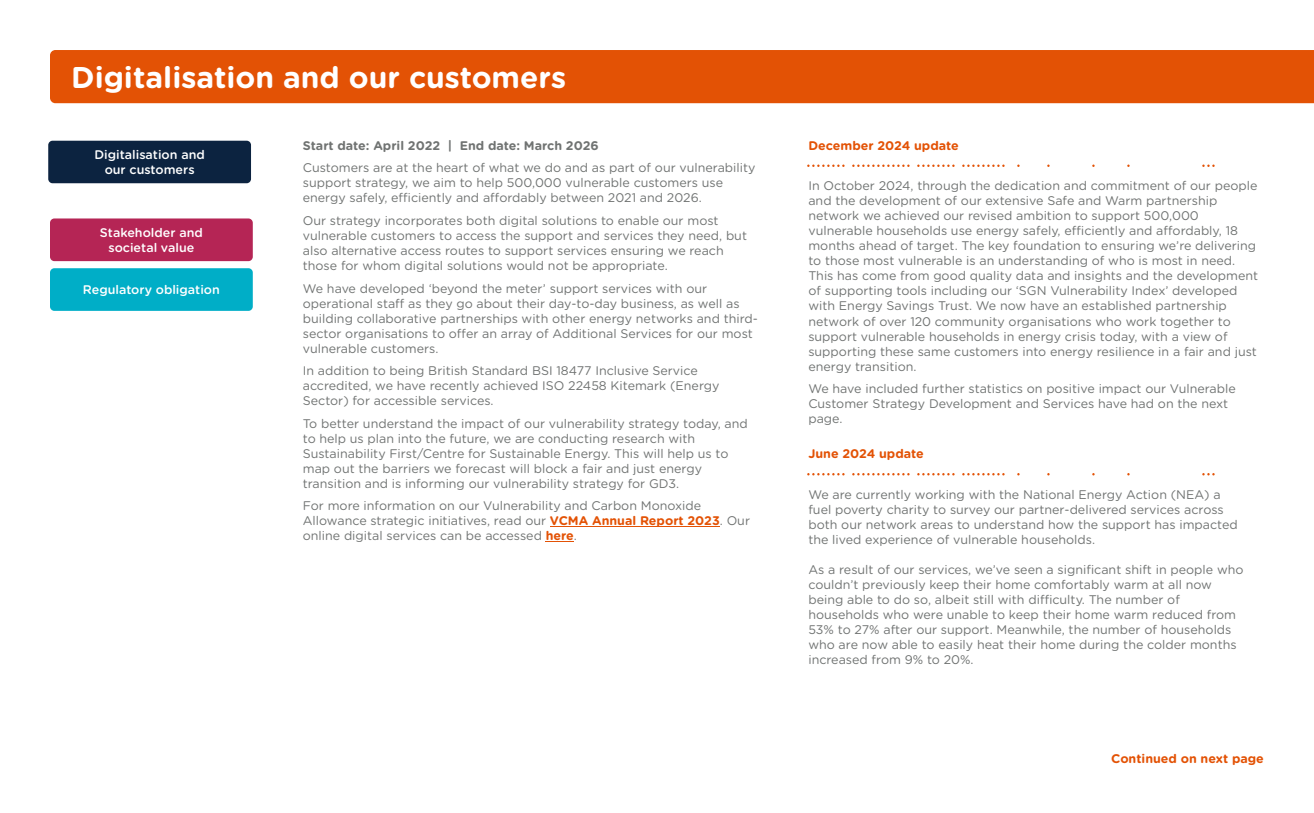
<style>
.page{position:relative;width:1314px;height:813px;background:#fff}
.page>*{position:absolute;margin:0;border:0;box-sizing:border-box;transform-origin:0 0}
.t1{font:700 30px "Gotham Rounded";color:#fff}
.t2{font:12.5px/15px "Gotham Rounded";color:#707372}
.t3{font:500 12.5px/15px "Gotham Rounded";color:#fff;text-align:center}
.t4{font:700 12.5px "Gotham Rounded";color:#e35205}
.t5{font:700 12.5px "Gotham Rounded";color:#707372}
.s1{font-weight:700;color:#e35205}
</style>
<div class="page">
<div style="left:50px;top:218px;width:203px;height:43px;background:#b52555;border-radius:4px"></div>
<div style="left:50px;top:268px;width:203px;height:43px;background:#00aec7;border-radius:4px"></div>
<div style="left:48px;top:141px;width:203px;height:42px;background:#0c2340;border-radius:4px"></div>
<hr style="left:550px;top:526px;width:170px;height:1px;background:#e35205">
<svg style="left:546px;top:541px;width:28px;height:1px"></svg>
<div style="left:50px;top:50px;width:1264px;height:53px;background:#e35205"></div>
<svg style="left:808px;top:164px;width:407px;height:3px"></svg>
<svg style="left:808px;top:473px;width:407px;height:2px"></svg>
<h1 class="t1" style="left:71px;top:64px;width:496px">Digitalisation and our customers</h1>
<p class="t3" style="left:94px;top:148px;width:112px">Digitalisation and our customers</p>
<p class="t3" style="left:100px;top:226px;width:104px">Stakeholder and societal value</p>
<p class="t3" style="left:83px;top:283px;width:138px">Regulatory obligation</p>
<p class="t5" style="left:303px;top:140px;width:297px">Start date: April 2022 | End date: March 2026</p>
<p class="t2" style="left:303px;top:161px;width:454px">Customers are at the heart of what we do and as part of our vulnerability support strategy, we aim to help 500,000 vulnerable customers use energy safely, efficiently and affordably between 2021 and 2026.</p>
<p class="t2" style="left:303px;top:214px;width:446px">Our strategy incorporates both digital solutions to enable our most vulnerable customers to access the support and services they need, but also alternative access routes to support services ensuring we reach those for whom digital solutions would not be appropriate.</p>
<p class="t2" style="left:303px;top:281px;width:457px">We have developed ‘beyond the meter’ support services with our operational staff as they go about their day-to-day business, as well as building collaborative partnerships with other energy networks and third&shy;sector organisations to offer an array of Additional Services for our most vulnerable customers.</p>
<p class="t2" style="left:303px;top:364px;width:418px">In addition to being British Standard BSI 18477 Inclusive Service accredited, we have recently achieved ISO 22458 Kitemark (Energy<br>Sector) for accessible services.</p>
<p class="t2" style="left:303px;top:416px;width:447px">To better understand the impact of our vulnerability strategy today, and to help us plan into the future, we are conducting research with Sustainability First/Centre for Sustainable Energy. This will help us to map out the barriers we forecast will block a fair and just energy transition and is informing our vulnerability strategy for GD3.</p>
<p class="t2" style="left:303px;top:499px;width:449px">For more information on our Vulnerability and Carbon Monoxide<br>Allowance strategic initiatives, read our <span class="s1">VCMA Annual Report 2023</span>. Our online digital services can be accessed <span class="s1">here</span>.</p>
<p class="t4" style="left:808px;top:140px;width:152px">December 2024 update</p>
<p class="t2" style="left:808px;top:179px;width:451px">In October 2024, through the dedication and commitment of our people and the development of our extensive Safe and Warm partnership network we achieved our revised ambition to support 500,000 vulnerable households use energy safely, efficiently and affordably, 18 months ahead of target. The key foundation to ensuring we’re delivering to those most vulnerable is an understanding of who is most in need.<br>This has come from good quality data and insights and the development of supporting tools including our ‘SGN Vulnerability Index’ developed with Energy Savings Trust. We now have an established partnership network of over 120 community organisations who work together to support vulnerable households in energy crisis today, with a view of supporting these same customers into energy resilience in a fair and just energy transition.</p>
<p class="t2" style="left:808px;top:382px;width:429px">We have included further statistics on positive impact our Vulnerable<br>Customer Strategy Development and Services have had on the next page.</p>
<p class="t4" style="left:808px;top:448px;width:117px">June 2024 update</p>
<p class="t2" style="left:808px;top:487px;width:431px">We are currently working with the National Energy Action (NEA) a fuel poverty charity to survey our partner-delivered services across both our network areas to understand how the support has impacted the lived experience of vulnerable households.</p>
<p class="t2" style="left:808px;top:562px;width:437px">As a result of our services, we’ve seen a significant shift in people who couldn’t previously keep their home comfortably warm at all now being able to do so, albeit still with difficulty. The number of households who were unable to keep their home warm reduced from 53% to 27% after our support. Meanwhile, the number of households who are now able to easily heat their home during the colder months increased from 9% to 20%.</p>
<p class="t4" style="left:1111px;top:752px;width:154px">Continued on next page</p>
</div>
